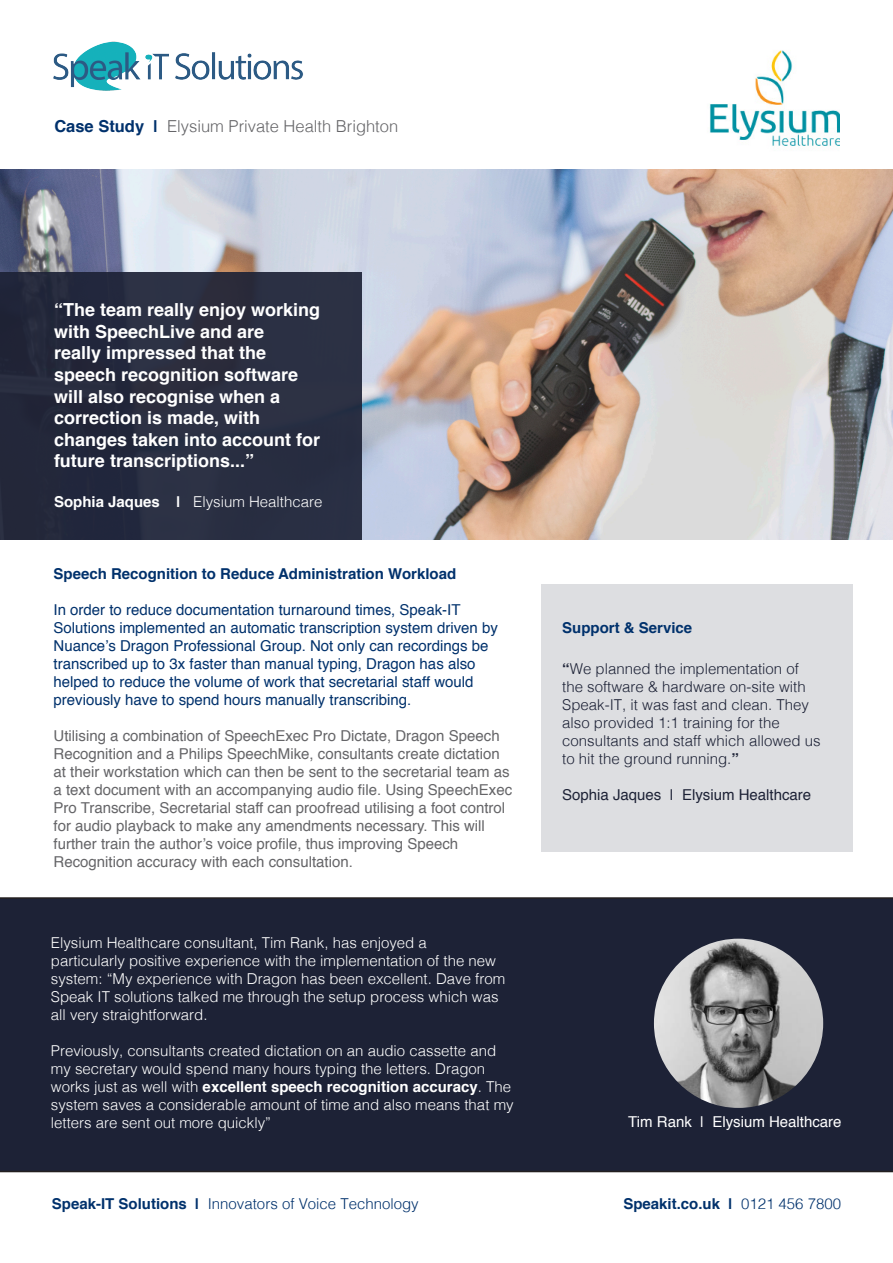
<style>
.page{position:relative;width:893px;height:1263px;background:#fff}
.page>*{position:absolute;margin:0;border:0;box-sizing:border-box;transform-origin:0 0}
.t1{font:700 18px/21.6px "Helvetica";color:#fff}
.t2{font:300 16.5px "Helvetica";color:#656568}
.t3{font:300 15px/18px "Helvetica";color:#fff}
.t4{font:15px/18px "Helvetica";color:#656568}
.t5{font:15px/18px "Helvetica";color:#00316c}
.t6{font:300 15px/18px "Helvetica";color:#1d2236}
.t7{font:700 15px "Helvetica";color:#00316c}
.t8{font:300 15px "Helvetica";color:#00316c}
.t9{font:15px "Helvetica";color:#1d2236}
.t10{font:15px "Helvetica";color:#fff}
.s1{font-weight:700;color:#00316c}
.s2{font-weight:700}
.s3{font-weight:300}
</style>
<div class="page">
<div style="left:0;top:897px;width:893px;height:275px;background:#1d2236"></div>
<div style="left:541px;top:584px;width:312px;height:268px;background:#dddee1"></div>
<img style="left:0;top:169px;width:893px;height:371px">
<img style="left:53px;top:41px;width:250px;height:50px">
<div style="left:0;top:272px;width:361px;height:268px;background:#292d41"></div>
<img style="left:709px;top:50px;width:131px;height:96px">
<img style="left:654px;top:939px;width:169px;height:169px;border-radius:85px">
<p class="t2" style="left:54px;top:113px;width:345px"><span class="s1">Case Study |</span> Elysium Private Health Brighton</p>
<p class="t1" style="left:54px;top:299px;width:268px">“The team really enjoy working with SpeechLive and are</p>
<p class="t1" style="left:54px;top:342px;width:246px">really impressed that the speech recognition software will also recognise when a</p>
<p class="t1" style="left:54px;top:407px;width:208px">correction is made, with</p>
<p class="t1" style="left:54px;top:429px;width:268px">changes taken into account for future transcriptions...”</p>
<p class="t3" style="left:54px;top:492px;width:270px"><span class="s2">Sophia Jaques |</span> Elysium Healthcare</p>
<p class="t7" style="left:54px;top:562px;width:404px">Speech Recognition to Reduce Administration Workload</p>
<p class="t5" style="left:54px;top:601px;width:408px">In order to reduce documentation turnaround times, Speak-IT</p>
<p class="t5" style="left:54px;top:619px;width:446px">Solutions implemented an automatic transcription system driven by<br>Nuance’s Dragon Professional Group. Not only can recordings be</p>
<p class="t5" style="left:54px;top:655px;width:423px">transcribed up to 3x faster than manual typing, Dragon has also helped to reduce the volume of work that secretarial staff would</p>
<p class="t5" style="left:54px;top:691px;width:359px">previously have to spend hours manually transcribing.</p>
<p class="t4" style="left:54px;top:727px;width:460px">Utilising a combination of SpeechExec Pro Dictate, Dragon Speech Recognition and a Philips SpeechMike, consultants create dictation at their workstation which can then be sent to the secretarial team as a text document with an accompanying audio file. Using SpeechExec Pro Transcribe, Secretarial staff can proofread utilising a foot control for audio playback to make any amendments necessary. This will further train the author’s voice profile, thus improving Speech</p>
<p class="t4" style="left:54px;top:853px;width:301px">Recognition accuracy with each consultation.</p>
<p class="t3" style="left:51px;top:933px;width:377px">Elysium Healthcare consultant, Tim Rank, has enjoyed a</p>
<p class="t3" style="left:51px;top:951px;width:456px">particularly positive experience with the implementation of the new system: “My experience with Dragon has been excellent. Dave from Speak IT solutions talked me through the setup process which was all very straightforward.</p>
<p class="t3" style="left:51px;top:1041px;width:464px">Previously, consultants created dictation on an audio cassette and my secretary would spend many hours typing the letters. Dragon works just as well with <span class="s2">excellent speech recognition accuracy</span>. The system saves a considerable amount of time and also means that my letters are sent out more quickly”</p>
<p class="t7" style="left:562px;top:615px;width:132px">Support &amp; Service</p>
<p class="t6" style="left:562px;top:659px;width:248px"><span class="s2">“</span>We planned the implementation of the software &amp; hardware on-site with Speak-IT, it was fast and clean. They also provided 1:1 training for the</p>
<p class="t6" style="left:562px;top:731px;width:260px">consultants and staff which allowed us to hit the ground running.<span class="s2">”</span></p>
<p class="t9" style="left:562px;top:783px;width:250px">Sophia Jaques | Elysium Healthcare</p>
<p class="t10" style="left:628px;top:1110px;width:215px">Tim Rank | Elysium Healthcare</p>
<p class="t8" style="left:52px;top:1191px;width:368px"><span class="s2">Speak-IT Solutions |</span> Innovators of Voice Technology</p>
<p class="t7" style="left:623px;top:1192px;width:219px">Speakit.co.uk | <span class="s3">0121 456 7800</span></p>
</div>
